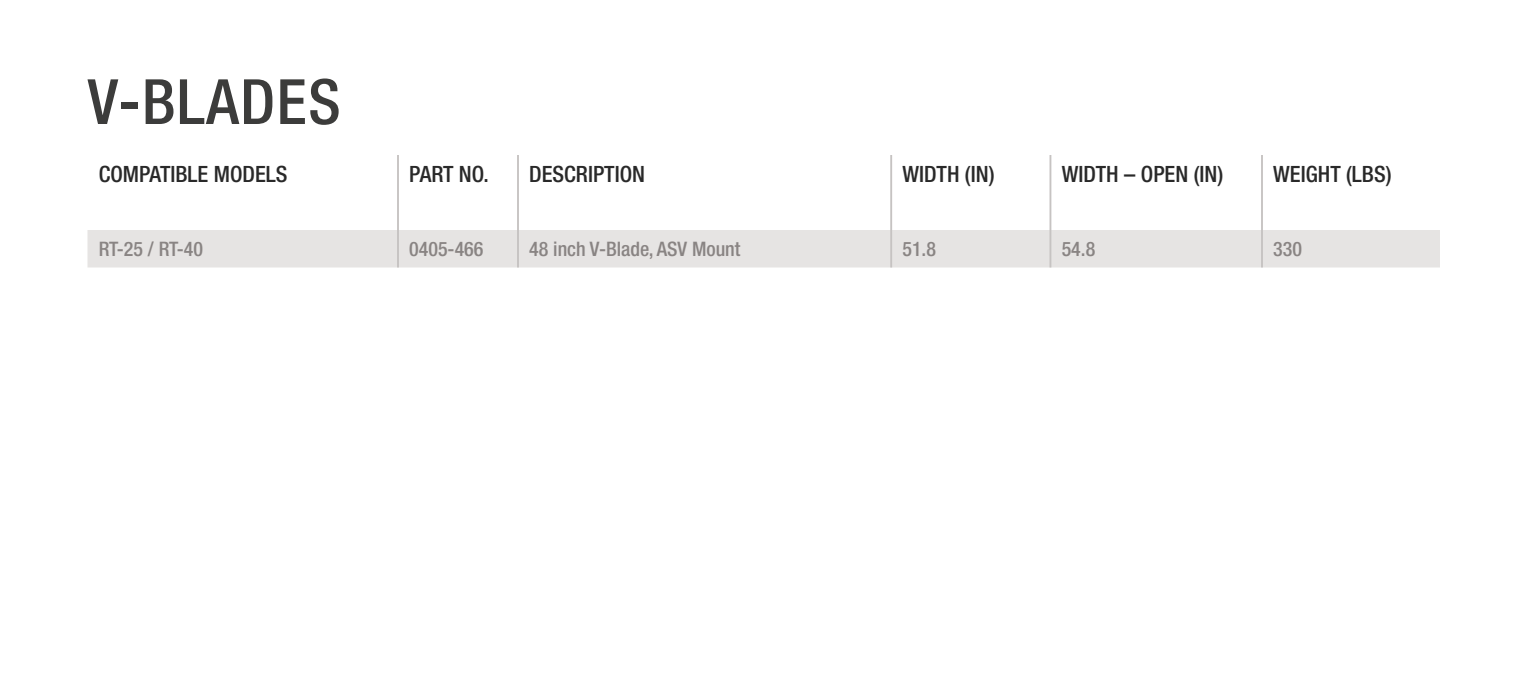
<style>
.page{position:relative;width:1530px;height:675px;background:#fff}
.page>*{position:absolute;margin:0;border:0;box-sizing:border-box;transform-origin:0 0}
.t1{font:500 condensed 62.5px "Helvetica Neue LT Std";letter-spacing:.025em;color:#3c3c3b}
.t2{font:500 condensed 22.5px "Helvetica Neue LT Std";color:#292929}
.t3{font:500 condensed 20px "Helvetica Neue LT Std";color:#898483}
</style>
<div class="page">
<div style="left:88px;top:230px;width:1352px;height:38px;background:#e6e4e3"></div>
<hr style="left:397px;top:155px;width:2px;height:75px;background:#c6c3c2">
<hr style="left:397px;top:230px;width:2px;height:38px;background:#c6c3c2">
<hr style="left:517px;top:155px;width:2px;height:75px;background:#c6c3c2">
<hr style="left:517px;top:230px;width:2px;height:38px;background:#c6c3c2">
<hr style="left:890px;top:155px;width:2px;height:75px;background:#c6c3c2">
<hr style="left:890px;top:230px;width:2px;height:38px;background:#c6c3c2">
<hr style="left:1050px;top:155px;width:1px;height:75px;background:#c6c3c2">
<hr style="left:1261px;top:155px;width:2px;height:75px;background:#c6c3c2">
<hr style="left:1050px;top:230px;width:1px;height:38px;background:#c6c3c2">
<hr style="left:1261px;top:230px;width:2px;height:38px;background:#c6c3c2">
<h1 class="t1" style="left:88px;top:65px;width:254px">V-BLADES</h1>
<p class="t2" style="left:99px;top:161px;width:190px">COMPATIBLE MODELS</p>
<p class="t2" style="left:409px;top:161px;width:81px">PART NO.</p>
<p class="t2" style="left:529px;top:161px;width:117px">DESCRIPTION</p>
<p class="t2" style="left:902px;top:161px;width:94px">WIDTH (IN)</p>
<p class="t2" style="left:1062px;top:161px;width:163px">WIDTH – OPEN (IN)</p>
<p class="t2" style="left:1273px;top:161px;width:120px">WEIGHT (LBS)</p>
<p class="t3" style="left:99px;top:237px;width:106px">RT-25 / RT-40</p>
<p class="t3" style="left:409px;top:237px;width:76px">0405-466</p>
<p class="t3" style="left:529px;top:237px;width:213px">48 inch V-Blade, ASV Mount</p>
<p class="t3" style="left:902px;top:237px;width:35px">51.8</p>
<p class="t3" style="left:1062px;top:237px;width:35px">54.8</p>
<p class="t3" style="left:1273px;top:237px;width:30px">330</p>
</div>
